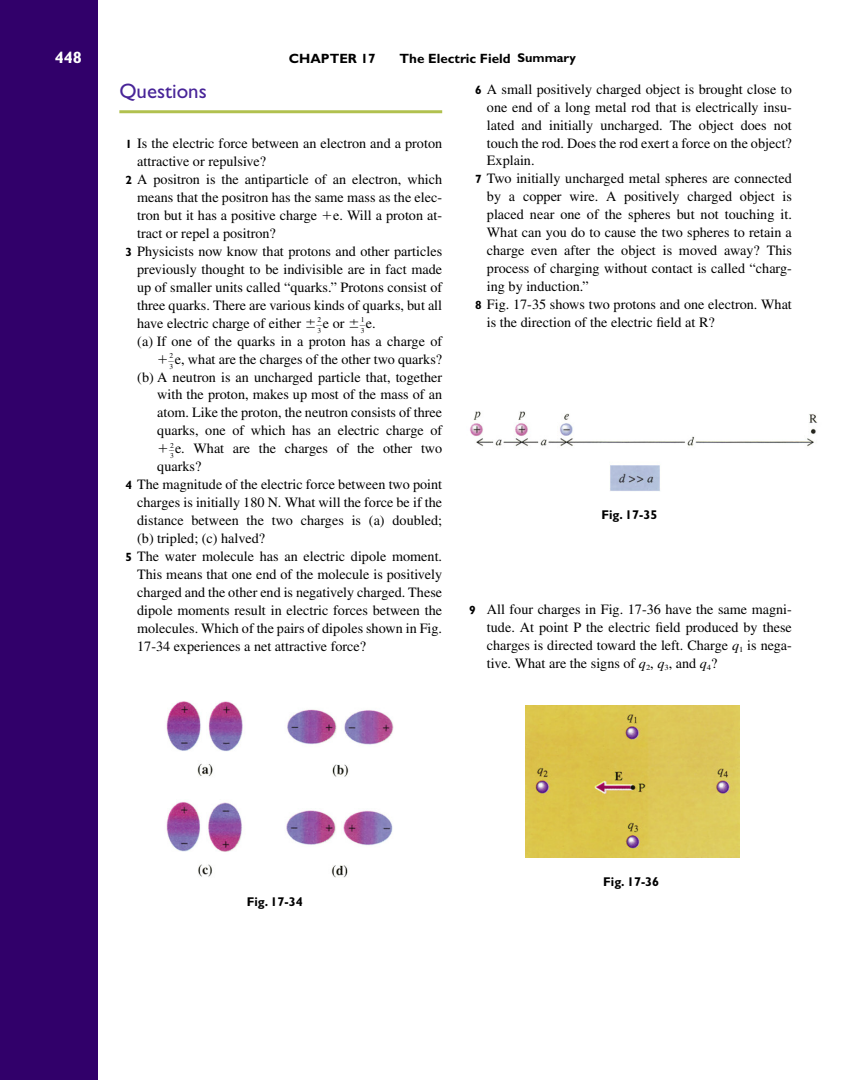
<style>
.page{position:relative;width:864px;height:1080px;background:#fff}
.page>*{position:absolute;margin:0;border:0;box-sizing:border-box;transform-origin:0 0}
.t1{font:20.85px "Gill Sans Std";color:#482498}
.t2{font:700 16.5px "Gill Sans Std";color:#fff}
.t3{font:14.25px/18px "Times";color:#000}
.t4{font:700 13.5px "Gill Sans Std";color:#000}
.t5{font:700 12.75px "Gill Sans Std";color:#000}
.t6{font:7.5px "Times";color:#000}
.s1{font-size:12.75px}
.s2{font-family:"Gill Sans Std";font-weight:700;font-size:12px}
.s3{font-style:italic}
</style>
<div class="page">
<div style="left:0;top:0;width:98px;height:1080px;background:#31006a"></div>
<hr style="left:119px;top:110px;width:323px;height:3px;background:#b1c14f">
<img style="left:166px;top:701px;width:228px;height:177px">
<img style="left:470px;top:411px;width:348px;height:80px">
<img style="left:525px;top:706px;width:215px;height:152px">
<p class="t2" style="left:55px;top:52px;width:29px">448</p>
<p class="t4" style="left:289px;top:53px;width:88px">CHAPTER 17</p>
<p class="t4" style="left:400px;top:53px;width:178px">The Electric Field <span class="s1">Summary</span></p>
<h1 class="t1" style="left:119px;top:83px;width:89px">Questions</h1>
<p class="t3" style="left:125px;top:136px;width:318px"><span class="s2">1</span> Is the electric force between an electron and a proton</p>
<p class="t3" style="left:137px;top:154px;width:130px">attractive or repulsive?</p>
<p class="t3" style="left:125px;top:172px;width:318px"><span class="s2">2</span> A positron is the antiparticle of an electron, which</p>
<p class="t3" style="left:137px;top:190px;width:307px">means that the positron has the same mass as the elec-</p>
<p class="t3" style="left:137px;top:208px;width:307px">tron but it has a positive charge e. Will a proton at-</p>
<p class="t3" style="left:137px;top:226px;width:140px">tract or repel a positron?</p>
<p class="t3" style="left:125px;top:244px;width:318px"><span class="s2">3</span> Physicists now know that protons and other particles</p>
<p class="t3" style="left:137px;top:262px;width:307px">previously thought to be indivisible are in fact made</p>
<p class="t3" style="left:137px;top:280px;width:307px">up of smaller units called “quarks.” Protons consist of</p>
<p class="t3" style="left:137px;top:297px;width:307px">three quarks. There are various kinds of quarks, but all</p>
<p class="t3" style="left:137px;top:315px;width:186px">have electric charge of either <sup>2</sup></p>
<p class="t3" style="left:475px;top:81px;width:318px"><span class="s2">6</span> A small positively charged object is brought close to</p>
<p class="t3" style="left:487px;top:99px;width:307px">one end of a long metal rod that is electrically insu-</p>
<p class="t3" style="left:487px;top:117px;width:307px">lated and initially uncharged. The object does not</p>
<p class="t3" style="left:487px;top:135px;width:307px">touch the rod. Does the rod exert a force on the object?</p>
<p class="t3" style="left:487px;top:153px;width:49px">Explain.</p>
<p class="t3" style="left:475px;top:171px;width:318px"><span class="s2">7</span> Two initially uncharged metal spheres are connected</p>
<p class="t3" style="left:487px;top:189px;width:307px">by a copper wire. A positively charged object is</p>
<p class="t3" style="left:487px;top:207px;width:307px">placed near one of the spheres but not touching it.</p>
<p class="t3" style="left:487px;top:225px;width:307px">What can you do to cause the two spheres to retain a</p>
<p class="t3" style="left:487px;top:243px;width:307px">charge even after the object is moved away? This</p>
<p class="t3" style="left:487px;top:261px;width:307px">process of charging without contact is called “charg-</p>
<p class="t3" style="left:487px;top:279px;width:103px">ing by induction.”</p>
<p class="t3" style="left:475px;top:297px;width:318px"><span class="s2">8</span> Fig. 17-35 shows two protons and one electron. What</p>
<p class="t3" style="left:487px;top:315px;width:229px">is the direction of the electric field at R?</p>
<p class="t3" style="left:317px;top:315px;width:49px"><sub>3</sub>eor <sup>1</sup></p>
<p class="t3" style="left:137px;top:315px;width:306px;text-indent:224px"><sub>3</sub>e.<br>(a) If one of the quarks in a proton has a charge of</p>
<p class="t6" style="left:169px;top:353px;width:5px">2</p>
<p class="t3" style="left:137px;top:351px;width:306px;text-align:right"><sub>3</sub> e, what are the charges of the other two quarks?<br>(b) A neutron is an uncharged particle that, together with the proton, makes up most of the mass of an atom. Like the proton, the neutron consists of three quarks, one of which has an electric charge of</p>
<p class="t6" style="left:170px;top:443px;width:5px">2</p>
<p class="t3" style="left:170px;top:441px;width:274px"><sub>3</sub> e. What are the charges of the other two</p>
<p class="t3" style="left:157px;top:459px;width:46px">quarks?</p>
<p class="t3" style="left:125px;top:477px;width:318px"><span class="s2">4</span> The magnitude of the electric force between two point</p>
<p class="t3" style="left:137px;top:495px;width:307px">charges is initially 180 N. What will the force be if the</p>
<p class="t3" style="left:137px;top:513px;width:307px">distance between the two charges is (a) doubled;</p>
<p class="t3" style="left:137px;top:531px;width:129px">(b) tripled; (c) halved?</p>
<p class="t3" style="left:125px;top:549px;width:318px"><span class="s2">5</span> The water molecule has an electric dipole moment.</p>
<p class="t3" style="left:137px;top:566px;width:307px">This means that one end of the molecule is positively</p>
<p class="t3" style="left:137px;top:584px;width:307px">charged and the other end is negatively charged. These</p>
<p class="t3" style="left:137px;top:602px;width:307px">dipole moments result in electric forces between the</p>
<p class="t3" style="left:137px;top:620px;width:307px">molecules. Which of the pairs of dipoles shown in Fig.</p>
<p class="t3" style="left:137px;top:638px;width:231px">17-34 experiences a net attractive force?</p>
<p class="t5" style="left:601px;top:510px;width:57px">Fig. 17-35</p>
<p class="t3" style="left:487px;top:602px;width:307px;text-align:justify;text-indent:-18px"><span class="s2">9</span> All four charges in Fig. 17-36 have the same magni&shy;tude. At point P the electric field produced by these charges is directed toward the left. Charge <span class="s3">q</span><sub>1</sub> is nega&shy;tive. What are the signs of <span class="s3">q</span><sub>2</sub>, <span class="s3">q</span><sub>3</sub>, and <span class="s3">q</span><sub>4</sub>?</p>
<p class="t5" style="left:247px;top:897px;width:57px">Fig. 17-34</p>
<p class="t5" style="left:603px;top:877px;width:57px">Fig. 17-36</p>
</div>
